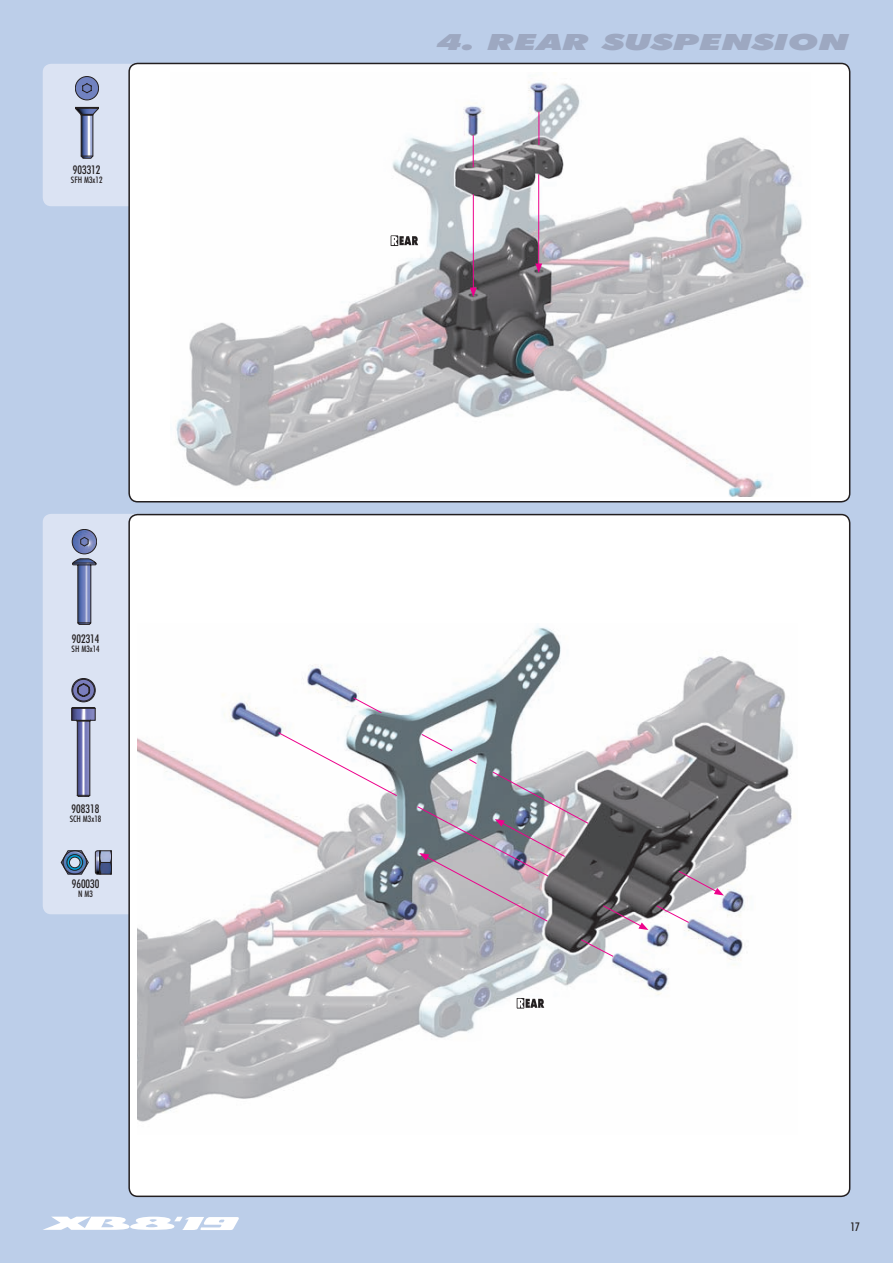
<style>
.page{position:relative;width:893px;height:1263px;background:#bccee9}
.page>*{position:absolute;margin:0;border:0;box-sizing:border-box;transform-origin:0 0}
.popis{font:italic 900 22.35px "Futura BTCE";color:#9da8c1;scale:1.61 1}
.t1{font:500 condensed 12px "Futura BTCE";color:#231f20}
.t2{font:500 condensed 9px "Futura BTCE";color:#231f20}
</style>
<div class="page">
<svg style="left:43px;top:1216px;width:196px;height:14px"></svg>
<div style="left:43px;top:64px;width:113px;height:142px;background:#dbe3f3;border-radius:9px"></div>
<div style="left:43px;top:514px;width:113px;height:400px;background:#dbe3f3;border-radius:9px"></div>
<div style="left:129px;top:515px;width:721px;height:681px;background:#fff;border-radius:9px"></div>
<div style="left:129px;top:63px;width:721px;height:439px;background:#fff;border-radius:9px"></div>
<div style="left:128px;top:63px;width:722px;height:439px;border:2px solid #231f20;border-radius:9px"></div>
<img style="left:176px;top:82px;width:629px;height:415px">
<svg style="left:61px;top:850px;width:51px;height:24px"></svg>
<div style="left:390px;top:235px;width:9px;height:12px;border:1px solid #fff"></div>
<svg style="left:391px;top:236px;width:27px;height:9px"></svg>
<svg style="left:75px;top:76px;width:24px;height:82px"></svg>
<img style="left:137px;top:627px;width:657px;height:495px">
<div style="left:516px;top:997px;width:9px;height:12px;border:1px solid #fff"></div>
<svg style="left:517px;top:999px;width:27px;height:9px"></svg>
<svg style="left:72px;top:529px;width:25px;height:96px"></svg>
<svg style="left:277px;top:732px;width:121px;height:65px"></svg>
<svg style="left:421px;top:733px;width:32px;height:18px"></svg>
<svg style="left:602px;top:905px;width:46px;height:25px"></svg>
<svg style="left:678px;top:870px;width:46px;height:25px"></svg>
<svg style="left:468px;top:758px;width:9px;height:6px"></svg>
<svg style="left:353px;top:697px;width:29px;height:17px"></svg>
<svg style="left:580px;top:939px;width:34px;height:18px"></svg>
<svg style="left:656px;top:905px;width:34px;height:18px"></svg>
<svg style="left:417px;top:771px;width:172px;height:151px;background:#a09ea6"></svg>
<hr style="left:473px;top:135px;width:1px;height:32px;background:#ed028c">
<hr style="left:539px;top:112px;width:1px;height:33px;background:#ed028c">
<hr style="left:473px;top:194px;width:1px;height:96px;background:#ed028c">
<svg style="left:470px;top:288px;width:7px;height:9px"></svg>
<hr style="left:538px;top:174px;width:1px;height:92px;background:#ed028c">
<svg style="left:535px;top:263px;width:7px;height:10px"></svg>
<svg style="left:71px;top:678px;width:24px;height:119px"></svg>
<p class="t1" style="left:73px;top:162px;width:29px">903312</p>
<p class="t2" style="left:71px;top:174px;width:33px">SFH M3x12</p>
<p class="t1" style="left:72px;top:630px;width:29px">902314</p>
<p class="t2" style="left:72px;top:642px;width:30px">SH M3x14</p>
<p class="t1" style="left:72px;top:801px;width:29px">908318</p>
<p class="t2" style="left:70px;top:813px;width:33px">SCH M3x18</p>
<p class="t1" style="left:72px;top:875px;width:29px">960030</p>
<p class="t2" style="left:78px;top:887px;width:16px">N M3</p>
<p class="popis" style="left:437px;top:27px;width:258px">4. REAR SUSPENSION</p>
<p class="t1" style="left:850px;top:1219px;width:11px">17</p>
</div>
